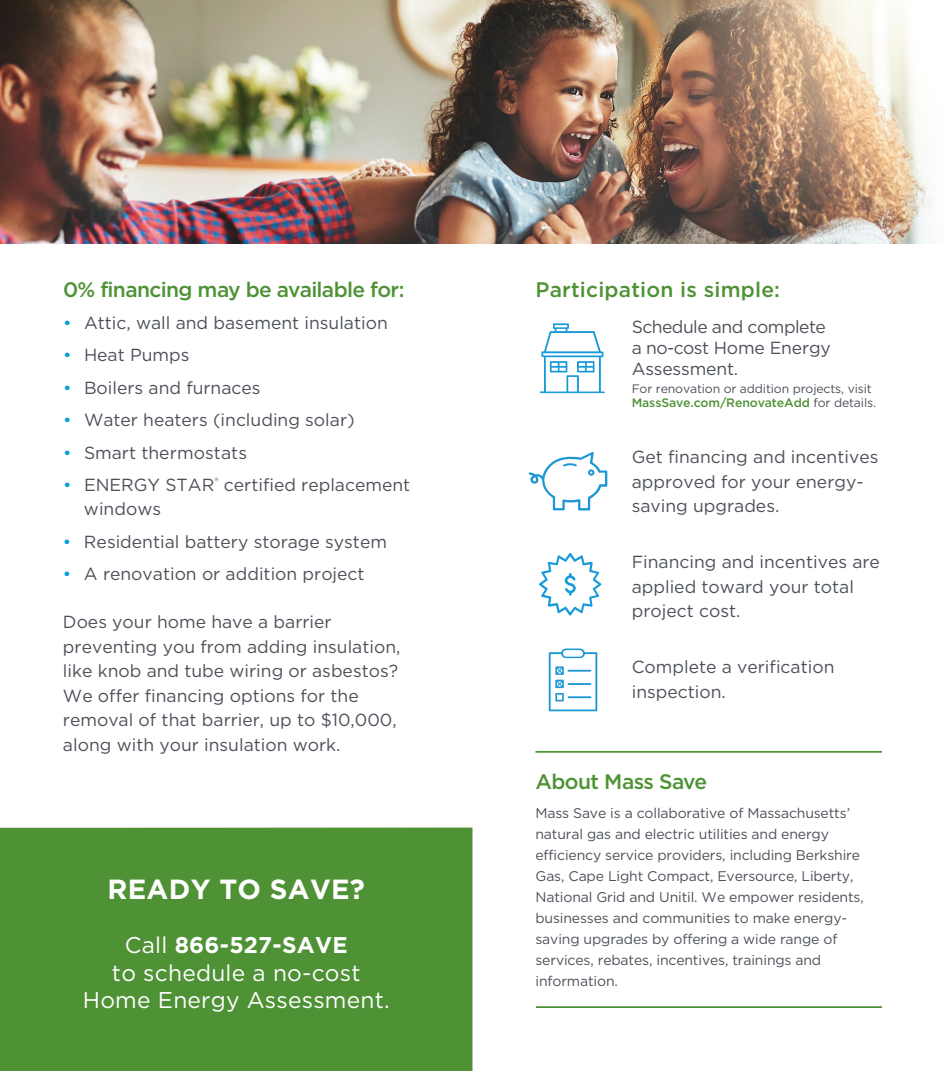
<style>
.page{position:relative;width:945px;height:1071px;background:#fff}
.page>*{position:absolute;margin:0;border:0;box-sizing:border-box;transform-origin:0 0}
.t1{font:700 27.65px "Gotham";letter-spacing:.01em;color:#fff}
.t2{font:22.75px/27.3px "Gotham";letter-spacing:.01em;color:#fff;text-align:center}
.t3{font:500 21px "Gotham";letter-spacing:-.03em;color:#4f9236}
.t4{font:500 21px "Gotham";letter-spacing:.01em;color:#4f9236}
.t5{font:17.5px/24.5px "Gotham";color:#4c5159}
.t6{font:17.5px/21px "Gotham";letter-spacing:-.03em;color:#4c5159}
.t7{font:14px/21px "Gotham";letter-spacing:-.01em;color:#4c5159}
.t8{font:12.25px/14.7px "Gotham";letter-spacing:-.01em;color:#4c5159}
.s1{color:#069bda}
.s2{font-weight:700}
.s3{font-weight:500;color:#4f9236}
</style>
<div class="page">
<hr style="left:536px;top:751px;width:346px;height:2px;background:#4f9236">
<hr style="left:536px;top:1006px;width:346px;height:2px;background:#4f9236">
<svg style="left:539px;top:553px;width:62px;height:63px"></svg>
<svg style="left:549px;top:649px;width:48px;height:62px"></svg>
<svg style="left:529px;top:452px;width:78px;height:58px"></svg>
<svg style="left:540px;top:323px;width:65px;height:70px"></svg>
<div style="left:0;top:828px;width:472px;height:243px;background:#4f9236"></div>
<img style="left:0;top:0;width:933px;height:244px">
<p class="t3" style="left:63px;top:275px;width:343px">0% financing may be available for:</p>
<p class="t5" style="left:63px;top:310px;width:326px"><span class="s1">•</span> Attic, wall and basement insulation</p>
<p class="t5" style="left:63px;top:343px;width:128px"><span class="s1">•</span> Heat Pumps</p>
<p class="t5" style="left:63px;top:375px;width:199px"><span class="s1">•</span> Boilers and furnaces</p>
<p class="t5" style="left:63px;top:407px;width:293px"><span class="s1">•</span> Water heaters (including solar)</p>
<p class="t5" style="left:63px;top:440px;width:186px"><span class="s1">•</span> Smart thermostats</p>
<p class="t5" style="left:84px;top:472px;width:328px;text-indent:-21px"><span class="s1">•</span> ENERGY STAR<sup>®</sup> certified replacement windows</p>
<p class="t5" style="left:63px;top:529px;width:326px"><span class="s1">•</span> Residential battery storage system</p>
<p class="t5" style="left:63px;top:561px;width:303px"><span class="s1">•</span> A renovation or addition project</p>
<p class="t5" style="left:63px;top:609px;width:339px">Does your home have a barrier preventing you from adding insulation, like knob and tube wiring or asbestos?<br>We offer financing options for the removal of that barrier, up to $10,000, along with your insulation work.</p>
<h1 class="t1" style="left:107px;top:871px;width:259px">READY TO SAVE?</h1>
<h2 class="t2" style="left:83px;top:931px;width:308px">Call <span class="s2">866-527-SAVE<br></span>to schedule a no-cost<br>Home Energy Assessment.</h2>
<p class="t4" style="left:536px;top:275px;width:246px">Participation is simple:</p>
<p class="t6" style="left:632px;top:316px;width:201px">Schedule and complete a no-cost Home Energy<br>Assessment.</p>
<p class="t8" style="left:632px;top:381px;width:246px">For renovation or addition projects, visit<br><span class="s3">MassSave.com/RenovateAdd</span> for details.</p>
<p class="t5" style="left:632px;top:445px;width:248px">Get financing and incentives approved for your energy&shy;saving upgrades.</p>
<p class="t5" style="left:632px;top:550px;width:250px">Financing and incentives are applied toward your total project cost.</p>
<p class="t5" style="left:632px;top:655px;width:204px">Complete a verification inspection.</p>
<p class="t3" style="left:536px;top:768px;width:173px">About Mass Save</p>
<p class="t7" style="left:536px;top:803px;width:330px">Mass Save is a collaborative of Massachusetts’ natural gas and electric utilities and energy efficiency service providers, including Berkshire Gas, Cape Light Compact, Eversource, Liberty, National Grid and Unitil. We empower residents, businesses and communities to make energy&shy;saving upgrades by offering a wide range of services, rebates, incentives, trainings and information.</p>
</div>
